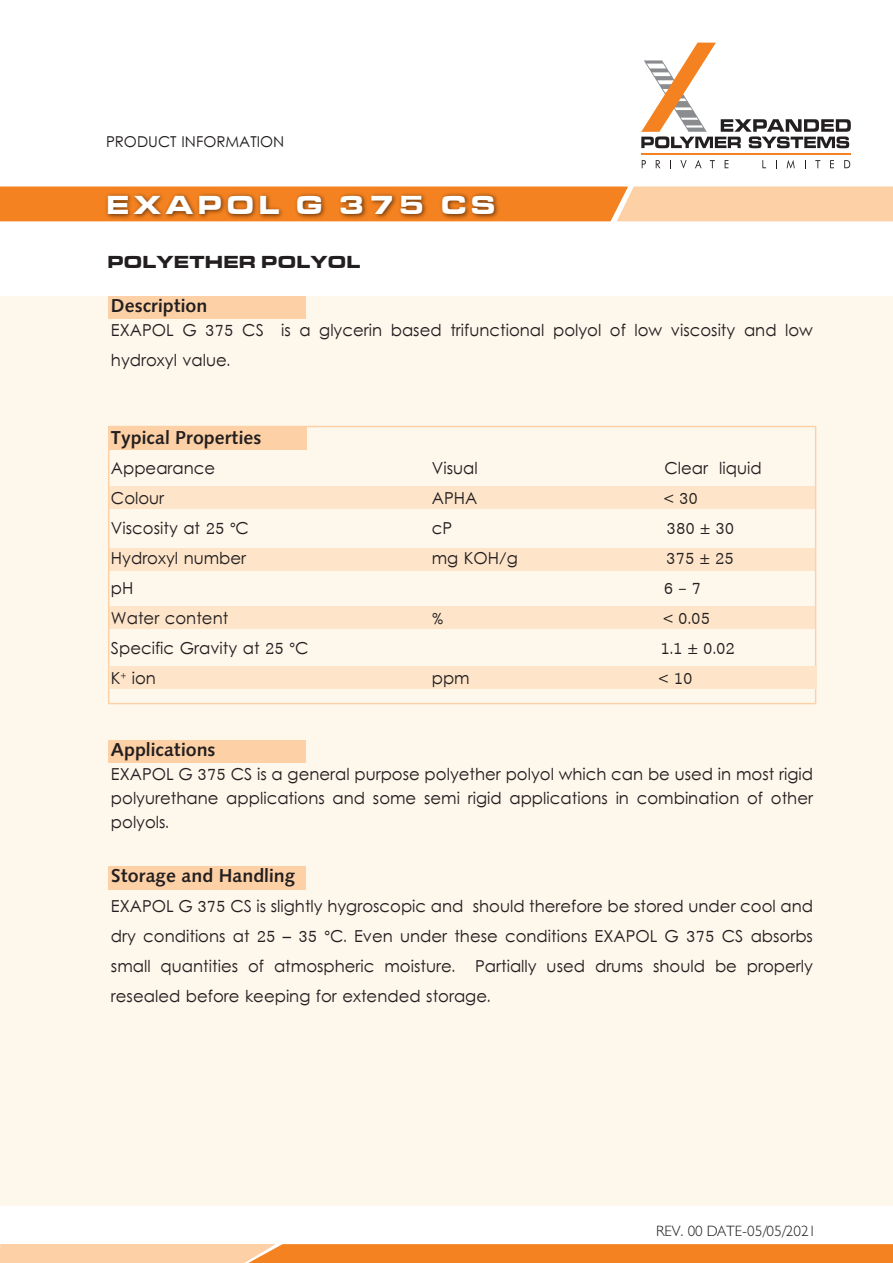
<style>
.page{position:relative;width:893px;height:1263px;background:#fff}
.page>*{position:absolute;margin:0;border:0;box-sizing:border-box;transform-origin:0 0}
.t1{font:27px "Microgramma D Bold Exte";letter-spacing:.2em;color:#fff}
.t2{font:18.75px "Humanist 531 BT Bold A";color:#231f20}
.t3{font:18px "Microgramma D Bold Exte";letter-spacing:.05em;color:#231f20}
.t4{font:16.5px/30px "Levenim";color:#231f20;text-align:justify}
.t5{font:300 15px "Humanist 521 BT";color:#231f20}
.t6{font:15px "Levenim";color:#231f20}
</style>
<div class="page">
<div style="left:0;top:296px;width:893px;height:909px;background:#fef7ec"></div>
<svg style="left:0;top:187px;width:893px;height:34px;background:#fab374"></svg>
<img style="left:101px;top:186px;width:455px;height:36px">
<hr style="left:641px;top:154px;width:210px;height:1px;background:#f58220">
<svg style="left:641px;top:43px;width:210px;height:105px"></svg>
<svg style="left:642px;top:160px;width:4px;height:8px"></svg>
<svg style="left:656px;top:160px;width:4px;height:8px"></svg>
<svg style="left:680px;top:160px;width:7px;height:9px"></svg>
<svg style="left:695px;top:160px;width:7px;height:8px"></svg>
<svg style="left:710px;top:160px;width:5px;height:8px"></svg>
<svg style="left:725px;top:160px;width:3px;height:8px"></svg>
<svg style="left:762px;top:160px;width:4px;height:8px"></svg>
<svg style="left:787px;top:160px;width:8px;height:9px"></svg>
<svg style="left:815px;top:160px;width:5px;height:8px"></svg>
<svg style="left:830px;top:160px;width:4px;height:8px"></svg>
<svg style="left:844px;top:160px;width:6px;height:8px"></svg>
<div style="left:108px;top:296px;width:198px;height:22px;background:#fdd0a6"></div>
<div style="left:108px;top:740px;width:198px;height:22px;background:#fdd0a6"></div>
<div style="left:109px;top:427px;width:197px;height:22px;background:#fdd0a6"></div>
<div style="left:109px;top:487px;width:706px;height:22px;background:#fee5ca"></div>
<div style="left:108px;top:548px;width:707px;height:22px;background:#fee5ca"></div>
<div style="left:109px;top:606px;width:706px;height:23px;background:#fee5ca"></div>
<div style="left:108px;top:866px;width:198px;height:24px;background:#fdd0a6"></div>
<svg style="left:0;top:1244px;width:893px;height:19px;background:#f79949"></svg>
<div style="left:110px;top:666px;width:707px;height:23px;background:#fee5ca"></div>
<p class="t6" style="left:106px;top:133px;width:180px">PRODUCT INFORMATION</p>
<h1 class="t1" style="left:107px;top:186px;width:389px">EXAPOL G 375 CS</h1>
<p class="t3" style="left:108px;top:250px;width:254px">POLYETHER POLYOL</p>
<p class="t2" style="left:111px;top:294px;width:98px">Description</p>
<p class="t4" style="left:111px;top:317px;width:704px">EXAPOL G 375 CS is a glycerin based trifunctional polyol of low viscosity and low hydroxyl value.</p>
<p class="t2" style="left:111px;top:426px;width:152px">Typical Properties</p>
<p class="t4" style="left:111px;top:455px;width:106px">Appearance</p>
<p class="t4" style="left:432px;top:455px;width:47px">Visual</p>
<p class="t4" style="left:664px;top:455px;width:99px">Clear liquid</p>
<p class="t4" style="left:111px;top:485px;width:55px">Colour</p>
<p class="t4" style="left:432px;top:485px;width:47px">APHA</p>
<p class="t4" style="left:664px;top:485px;width:35px">&lt; 30</p>
<p class="t4" style="left:111px;top:515px;width:140px">Viscosity at 25 °C</p>
<p class="t4" style="left:432px;top:515px;width:22px">cP</p>
<p class="t4" style="left:667px;top:515px;width:69px">380 ± 30</p>
<p class="t4" style="left:111px;top:545px;width:137px">Hydroxyl number</p>
<p class="t4" style="left:432px;top:545px;width:88px">mg KOH/g</p>
<p class="t4" style="left:666px;top:545px;width:69px">375 ± 25</p>
<p class="t4" style="left:111px;top:575px;width:24px">pH</p>
<p class="t4" style="left:664px;top:575px;width:39px">6 - 7</p>
<p class="t4" style="left:111px;top:605px;width:119px">Water content</p>
<p class="t4" style="left:432px;top:605px;width:13px">%</p>
<p class="t4" style="left:663px;top:605px;width:48px">&lt; 0.05</p>
<p class="t4" style="left:111px;top:635px;width:199px">Specific Gravity at 25 °C</p>
<p class="t4" style="left:660px;top:635px;width:76px">1.1 ± 0.02</p>
<p class="t4" style="left:111px;top:665px;width:46px">K<sup>+</sup> ion</p>
<p class="t4" style="left:432px;top:665px;width:39px">ppm</p>
<p class="t4" style="left:659px;top:665px;width:35px">&lt; 10</p>
<p class="t2" style="left:111px;top:738px;width:106px">Applications</p>
<p class="t4" style="left:111px;top:764px;width:704px;line-height:24px">EXAPOL G 375 CS is a general purpose polyether polyol which can be used in most rigid polyurethane applications and some semi rigid applications in combination of other polyols.</p>
<p class="t2" style="left:111px;top:864px;width:186px">Storage and Handling</p>
<p class="t4" style="left:111px;top:893px;width:704px">EXAPOL G 375 CS is slightly hygroscopic and should therefore be stored under cool and dry conditions at 25 – 35 °C. Even under these conditions EXAPOL G 375 CS absorbs small quantities of atmospheric moisture. Partially used drums should be properly resealed before keeping for extended storage.</p>
<p class="t5" style="left:656px;top:1222px;width:161px">REV. 00 DATE-05/05/2021</p>
</div>
